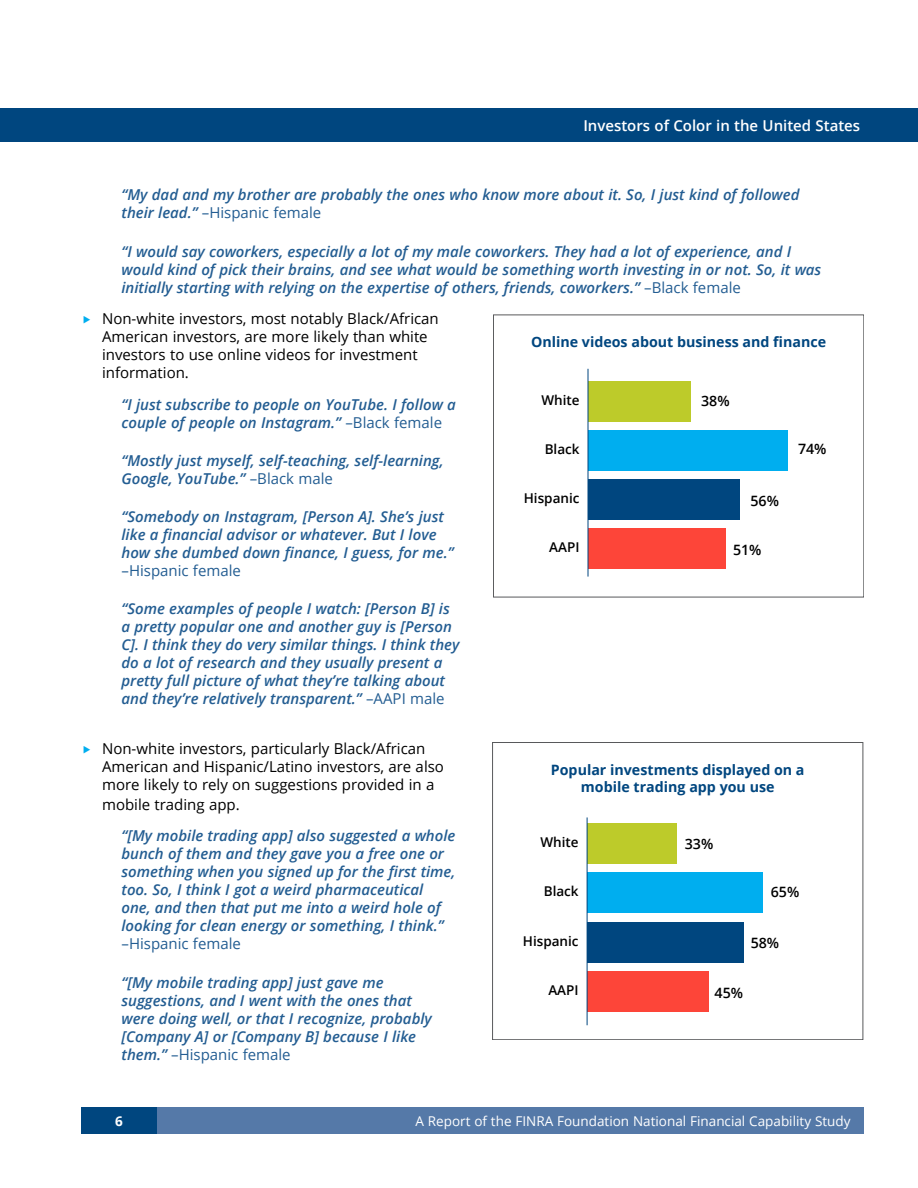
<style>
.page{position:relative;width:918px;height:1188px;background:#fff}
.page>*{position:absolute;margin:0;border:0;box-sizing:border-box;transform-origin:0 0}
.t1{font:italic 600 15px/18px "Open Sans";color:#235d92}
.t2{font:15px/18px "Open Sans";color:#000}
.t3{font:600 15px "Open Sans";color:#fff}
.t4{font:15px "Open Sans";color:#235d92}
.t5{font:700 14.25px/17.1px "Open Sans";color:#00467f;text-align:center}
.t6{font:600 14.25px "Open Sans";color:#000}
.t7{font:13.5px "Open Sans";color:#fff}
.t8{font:600 13.5px "Open Sans";color:#000}
.t9{font:700 13.5px "Open Sans";color:#fff}
.s1{font-weight:400;font-style:normal}
</style>
<div class="page">
<div style="left:155px;top:1107px;width:709px;height:27px;background:#5579a8"></div>
<div style="left:81px;top:1107px;width:76px;height:27px;background:#00467f"></div>
<div style="left:0;top:108px;width:918px;height:34px;background:#00467f"></div>
<div style="left:493px;top:315px;width:371px;height:282px;border:1px solid #58595b"></div>
<div style="left:588px;top:381px;width:103px;height:40px;background:#bdcb2a"></div>
<div style="left:588px;top:430px;width:200px;height:41px;background:#00aeef"></div>
<div style="left:588px;top:479px;width:151px;height:41px;background:#00467f"></div>
<div style="left:588px;top:528px;width:138px;height:41px;background:#fd4539"></div>
<hr style="left:588px;top:369px;width:1px;height:208px;background:#00467f">
<div style="left:492px;top:742px;width:371px;height:298px;border:1px solid #58595b"></div>
<div style="left:587px;top:824px;width:89px;height:40px;background:#bdcb2a"></div>
<div style="left:587px;top:873px;width:176px;height:40px;background:#00aeef"></div>
<div style="left:587px;top:922px;width:157px;height:40px;background:#00467f"></div>
<div style="left:587px;top:971px;width:122px;height:40px;background:#fd4539"></div>
<hr style="left:587px;top:817px;width:1px;height:208px;background:#00467f">
<p class="t3" style="left:583px;top:115px;width:278px">Investors of Color in the United States</p>
<p class="t1" style="left:122px;top:186px;width:680px">“My dad and my brother are probably the ones who know more about it. So, I just kind of followed their lead.” <span class="s1">–Hispanic female</span></p>
<p class="t1" style="left:122px;top:242px;width:701px">“I would say coworkers, especially a lot of my male coworkers. They had a lot of experience, and I would kind of pick their brains, and see what would be something worth investing in or not. So, it was initially starting with relying on the expertise of others, friends, coworkers.” <span class="s1">–Black female</span></p>
<p class="t2" style="left:102px;top:309px;width:338px">Non-white investors, most notably Black/African American investors, are more likely than white investors to use online videos for investment information.</p>
<p class="t1" style="left:122px;top:395px;width:336px">“I just subscribe to people on YouTube. I follow a couple of people on Instagram.” <span class="s1">–Black female</span></p>
<p class="t1" style="left:122px;top:451px;width:324px">“Mostly just myself, self-teaching, self-learning,<br>Google, YouTube.” <span class="s1">–Black male</span></p>
<p class="t1" style="left:122px;top:507px;width:334px">“Somebody on Instagram, [Person A]. She’s just like a financial advisor or whatever. But I love how she dumbed down finance, I guess, for me.”</p>
<p class="t4" style="left:122px;top:561px;width:121px">–Hispanic female</p>
<p class="t1" style="left:122px;top:600px;width:340px">“Some examples of people I watch: [Person B] is a pretty popular one and another guy is [Person C]. I think they do very similar things. I think they do a lot of research and they usually present a pretty full picture of what they’re talking about and they’re relatively transparent.” <span class="s1">–AAPI male</span></p>
<p class="t2" style="left:102px;top:739px;width:343px">Non-white investors, particularly Black/African<br>American and Hispanic/Latino investors, are also more likely to rely on suggestions provided in a</p>
<p class="t2" style="left:102px;top:795px;width:139px">mobile trading app.</p>
<p class="t1" style="left:122px;top:827px;width:335px">“[My mobile trading app] also suggested a whole bunch of them and they gave you a free one or something when you signed up for the first time, too. So, I think I got a weird pharmaceutical one, and then that put me into a weird hole of looking for clean energy or something, I think.”</p>
<p class="t4" style="left:122px;top:934px;width:121px">–Hispanic female</p>
<p class="t1" style="left:122px;top:973px;width:312px">“[My mobile trading app] just gave me suggestions, and I went with the ones that were doing well, or that I recognize, probably [Company A] or [Company B] because I like them.” <span class="s1">–Hispanic female</span></p>
<p class="t5" style="left:531px;top:333px;width:297px">Online videos about business and finance</p>
<p class="t8" style="left:541px;top:391px;width:40px">White</p>
<p class="t8" style="left:545px;top:440px;width:36px">Black</p>
<p class="t8" style="left:524px;top:489px;width:57px">Hispanic</p>
<p class="t8" style="left:549px;top:538px;width:32px">AAPI</p>
<p class="t6" style="left:701px;top:391px;width:30px">38%</p>
<p class="t6" style="left:798px;top:439px;width:30px">74%</p>
<p class="t6" style="left:750px;top:491px;width:30px">56%</p>
<p class="t6" style="left:733px;top:540px;width:30px">51%</p>
<p class="t5" style="left:551px;top:761px;width:255px">Popular investments displayed on a mobile trading app you use</p>
<p class="t8" style="left:540px;top:833px;width:40px">White</p>
<p class="t8" style="left:544px;top:882px;width:36px">Black</p>
<p class="t8" style="left:523px;top:931px;width:57px">Hispanic</p>
<p class="t8" style="left:548px;top:980px;width:32px">AAPI</p>
<p class="t6" style="left:685px;top:834px;width:30px">33%</p>
<p class="t6" style="left:771px;top:882px;width:30px">65%</p>
<p class="t6" style="left:751px;top:933px;width:30px">58%</p>
<p class="t6" style="left:715px;top:983px;width:30px">45%</p>
<p class="t9" style="left:115px;top:1112px;width:9px">6</p>
<p class="t7" style="left:415px;top:1112px;width:437px">A Report of the FINRA Foundation National Financial Capability Study</p>
</div>
